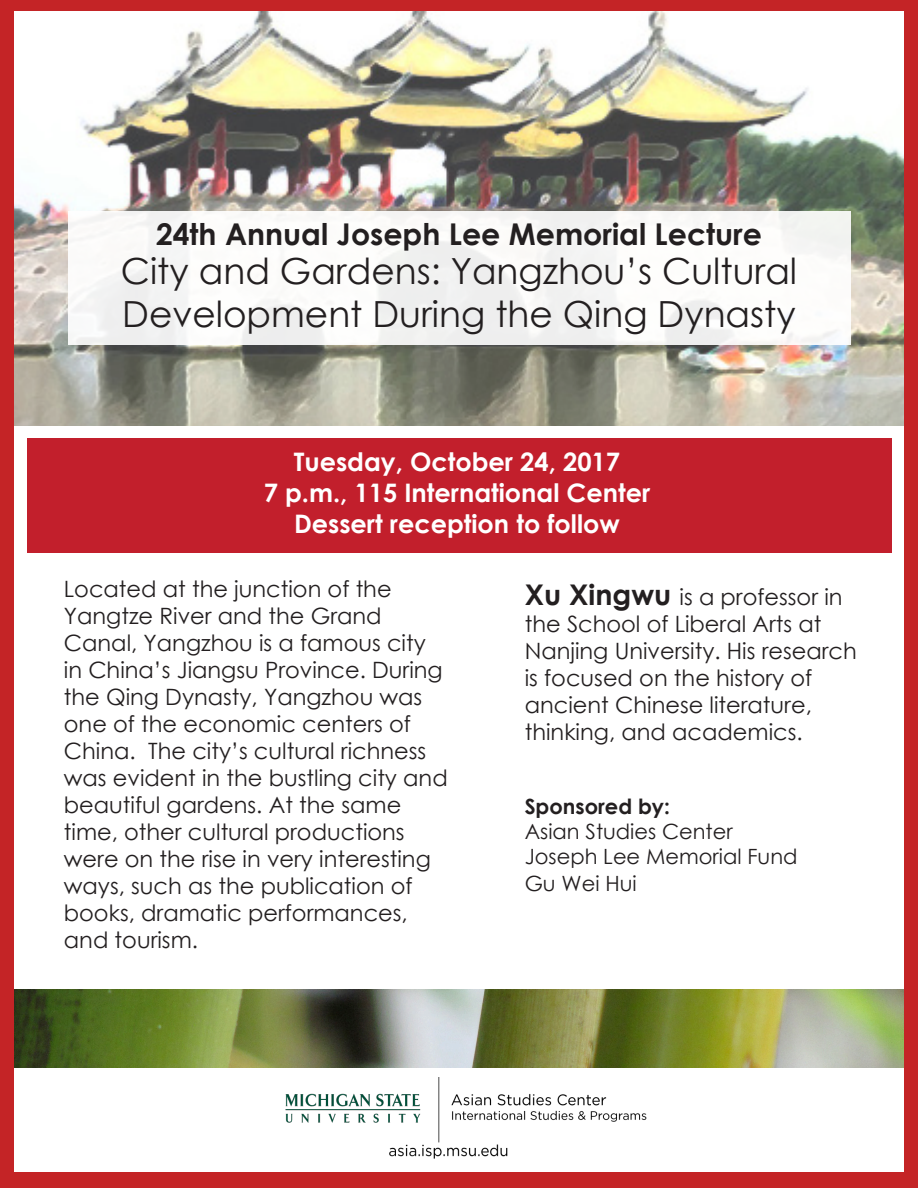
<style>
.page{position:relative;width:918px;height:1188px;background:#fff}
.page>*{position:absolute;margin:0;border:0;box-sizing:border-box;transform-origin:0 0}
.t1{font:36px "Century Gothic";color:#231f20}
.t2{font:700 30px "Century Gothic";color:#231f20}
.t3{font:700 25.5px "Century Gothic";color:#fff}
.t4{font:22.5px/27px "Century Gothic";color:#231f20}
.t5{font:21px "Century Gothic";color:#231f20}
.t6{font:700 21px "Century Gothic";color:#231f20}
.s1{font-weight:700;font-size:28.5px}
</style>
<div class="page">
<div style="left:1px;top:0;width:917px;height:1187px;background:#c42426"></div>
<div style="left:14px;top:12px;width:890px;height:1160px;background:#fff"></div>
<img style="left:15px;top:12px;width:889px;height:414px">
<img style="left:14px;top:990px;width:890px;height:78px">
<img style="left:285px;top:1077px;width:361px;height:62px">
<img style="left:389px;top:1139px;width:119px;height:20px">
<div style="left:68px;top:212px;width:783px;height:133px;background:#fafaf8"></div>
<div style="left:27px;top:438px;width:865px;height:115px;background:#c21f2c"></div>
<p class="t2" style="left:156px;top:211px;width:607px">24th Annual Joseph Lee Memorial Lecture</p>
<p class="t1" style="left:121px;top:246px;width:678px">City and Gardens: Yangzhou’s Cultural</p>
<p class="t1" style="left:122px;top:289px;width:675px">Development During the Qing Dynasty</p>
<p class="t3" style="left:294px;top:443px;width:328px">Tuesday, October 24, 2017</p>
<p class="t3" style="left:264px;top:473px;width:388px">7 p.m., 115 International Center</p>
<p class="t3" style="left:294px;top:504px;width:327px">Dessert reception to follow</p>
<p class="t4" style="left:64px;top:575px;width:329px">Located at the junction of the<br>Yangtze River and the Grand</p>
<p class="t4" style="left:64px;top:629px;width:385px">Canal, Yangzhou is a famous city in China’s Jiangsu Province. During the Qing Dynasty, Yangzhou was one of the economic centers of<br>China. The city’s cultural richness was evident in the bustling city and beautiful gardens. At the same time, other cultural productions were on the rise in very interesting ways, such as the publication of books, dramatic performances, and tourism.</p>
<p class="t4" style="left:525px;top:583px;width:334px"><span class="s1">Xu Xingwu</span> is a professor in the School of Liberal Arts at<br>Nanjing University. His research</p>
<p class="t4" style="left:525px;top:664px;width:289px">is focused on the history of</p>
<p class="t4" style="left:525px;top:691px;width:289px">ancient Chinese literature,</p>
<p class="t4" style="left:525px;top:718px;width:279px">thinking, and academics.</p>
<p class="t6" style="left:525px;top:790px;width:147px">Sponsored by:</p>
<p class="t5" style="left:525px;top:816px;width:210px">Asian Studies Center</p>
<p class="t5" style="left:525px;top:842px;width:274px">Joseph Lee Memorial Fund</p>
<p class="t5" style="left:525px;top:869px;width:114px">Gu Wei Hui</p>
</div>
